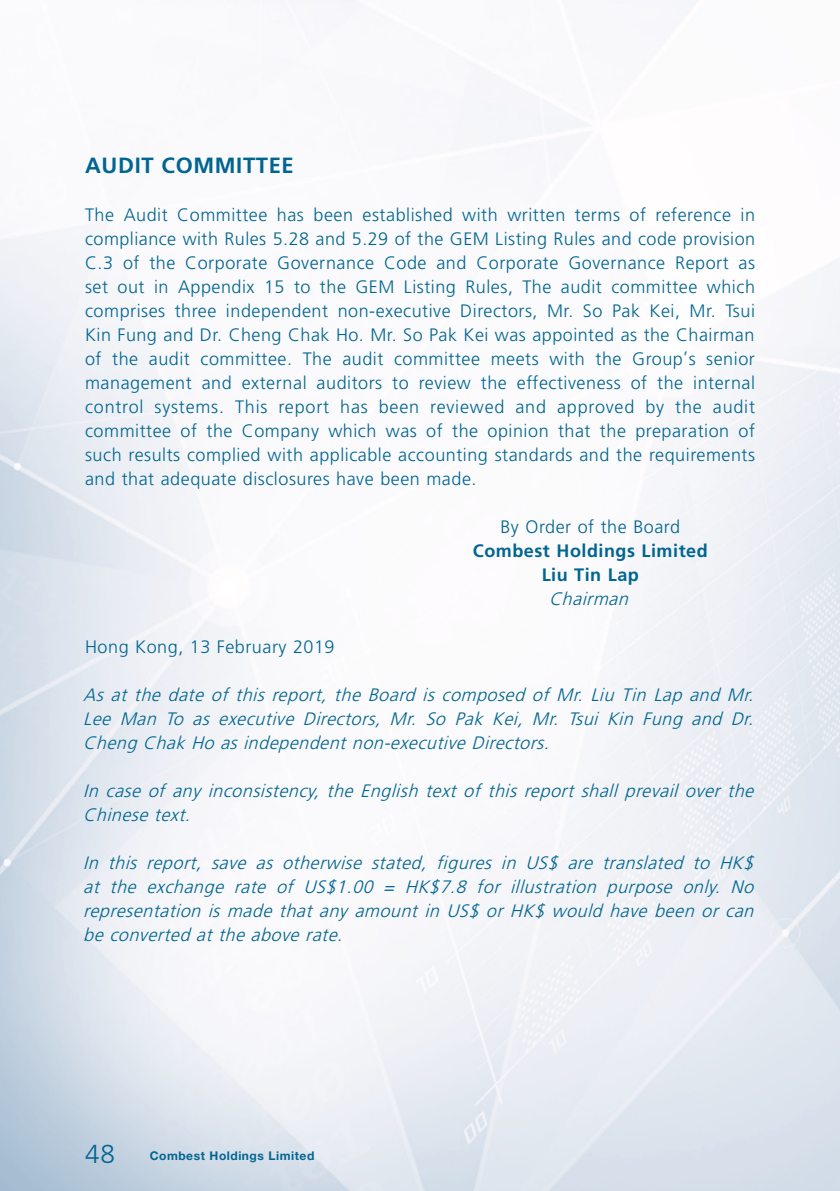
<style>
.page{position:relative;width:840px;height:1191px;background:#fff}
.page>*{position:absolute;margin:0;border:0;box-sizing:border-box;transform-origin:0 0}
.t1{font:300 26px "Frutiger LT Std";color:#006591}
.Heading_1{font:700 22px "Frutiger LT Std";letter-spacing:.03em;color:#006591}
.Body_Text{font:300 18px/24px "Frutiger LT Std";letter-spacing:.03em;color:#006591;text-align:justify}
.Body_Text-2{font:italic 300 18px/24px "Frutiger LT Std";color:#006591;text-align:justify}
.Body_Text-3{font:700 18px "Frutiger LT Std";letter-spacing:.03em;color:#006591}
.t2{font:700 12px "Helvetica Neue LT Std";letter-spacing:.045em;color:#006591}
</style>
<div class="page">
<p class="Heading_1" style="left:85px;top:152px;width:210px">AUDIT COMMITTEE</p>
<p class="Body_Text" style="left:85px;top:203px;width:671px">The Audit Committee has been established with written terms of reference in compliance with Rules 5.28 and 5.29 of the GEM Listing Rules and code provision C.3 of the Corporate Governance Code and Corporate Governance Report as set out in Appendix 15 to the GEM Listing Rules, The audit committee which comprises three independent non-executive Directors, Mr. So Pak Kei, Mr. Tsui Kin Fung and Dr. Cheng Chak Ho. Mr. So Pak Kei was appointed as the Chairman of the audit committee. The audit committee meets with the Group’s senior management and external auditors to review the effectiveness of the internal control systems. This report has been reviewed and approved by the audit committee of the Company which was of the opinion that the preparation of such results complied with applicable accounting standards and the requirements and that adequate disclosures have been made.</p>
<p class="Body_Text" style="left:500px;top:515px;width:181px">By Order of the Board</p>
<p class="Body_Text-3" style="left:472px;top:540px;width:236px">Combest Holdings Limited</p>
<p class="Body_Text-3" style="left:541px;top:564px;width:99px">Liu Tin Lap</p>
<p class="Body_Text-2" style="left:549px;top:587px;width:86px">Chairman</p>
<p class="Body_Text" style="left:85px;top:635px;width:251px">Hong Kong, 13 February 2019</p>
<p class="Body_Text-2" style="left:83px;top:683px;width:676px">As at the date of this report, the Board is composed of Mr. Liu Tin Lap and Mr.<br>Lee Man To as executive Directors, Mr. So Pak Kei, Mr. Tsui Kin Fung and Dr.<br>Cheng Chak Ho asindependentnon-executive Directors.</p>
<p class="Body_Text-2" style="left:83px;top:779px;width:676px">In case of any inconsistency, the English text of this report shall prevail over the<br>Chinese text.</p>
<p class="Body_Text-2" style="left:83px;top:851px;width:676px">In this report, save as otherwise stated, figures in US$ are translated to HK$ at the exchange rate of US$1.00 = HK$7.8 for illustration purpose only. No representation is made that any amount in US$ or HK$ would have been or can be converted atthe above rate.</p>
<h1 class="t1" style="left:85px;top:1139px;width:31px">48</h1>
<p class="t2" style="left:150px;top:1148px;width:166px">Combest Holdings Limited</p>
</div>
